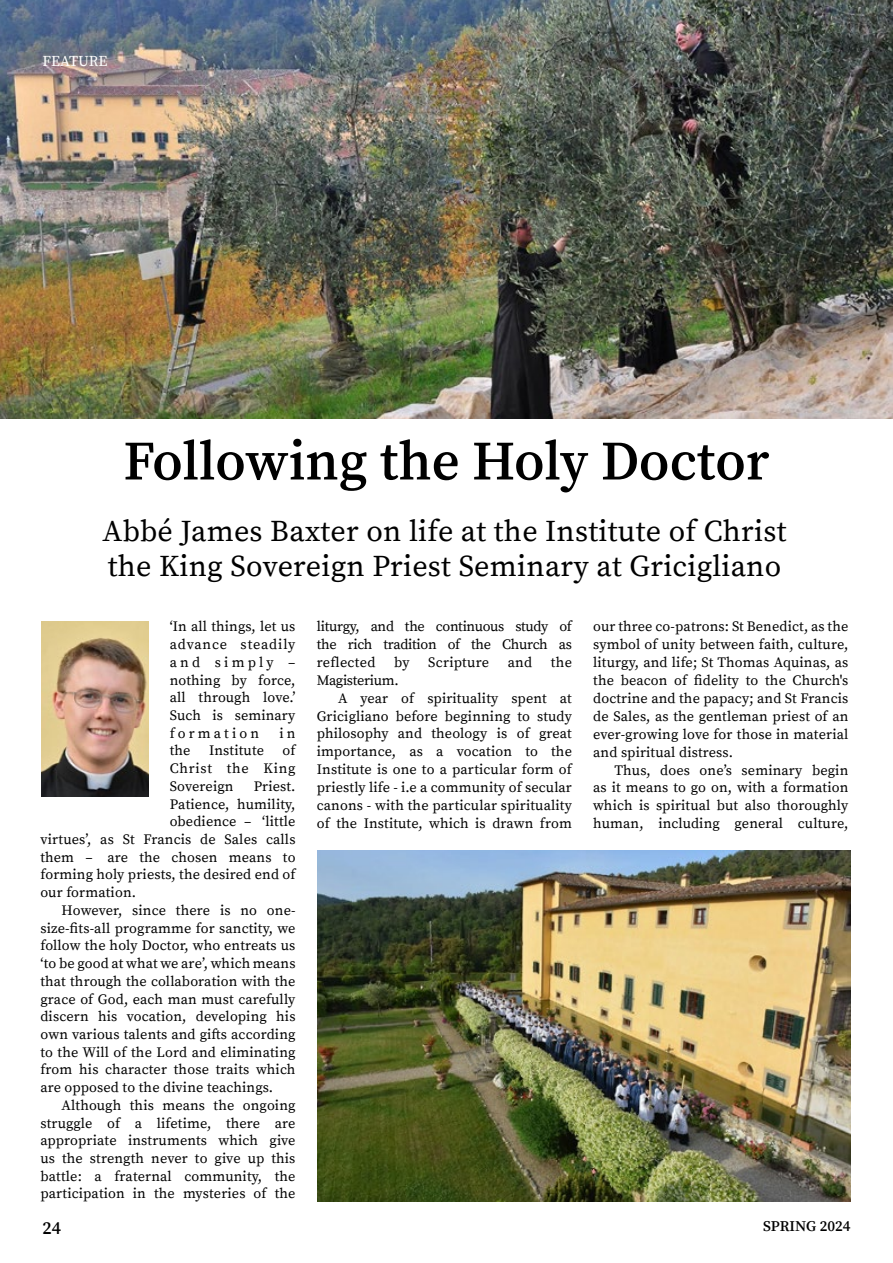
<style>
.page{position:relative;width:893px;height:1263px;background:#fff}
.page>*{position:absolute;margin:0;border:0;box-sizing:border-box;transform-origin:0 0}
.t1{font:600 55.5px "Source Serif Pro";color:#000}
.t2{font:30px/34.5px "Source Serif Pro";letter-spacing:.01em;color:#000}
.t3{font:600 18px "Source Serif Pro";color:#000}
.t4{font:600 15px "Source Serif Pro";color:#000}
.t5{font:15px "Source Serif Pro";letter-spacing:-.01em;color:#fff}
.t6{font:14.25px/17.9px "Source Serif Pro";letter-spacing:.01em;color:#000;text-align:justify}
.t7{font:14.25px "Source Serif Pro";letter-spacing:-.02em;color:#000}
</style>
<div class="page">
<img style="left:0;top:0;width:893px;height:418px">
<img style="left:318px;top:850px;width:532px;height:352px">
<img style="left:42px;top:621px;width:106px;height:175px">
<p class="t5" style="left:43px;top:52px;width:67px">FEATURE</p>
<h1 class="t1" style="left:123px;top:428px;width:648px">Following the Holy Doctor</h1>
<h2 class="t2" style="left:102px;top:515px;width:686px">Abbé James Baxter on life at the Institute of Christ the King Sovereign Priest Seminary at Gricigliano</h2>
<p class="t6" style="left:170px;top:618px;width:127px">‘In all things, let us advance steadily and simply – nothing by force, all through love.’ Such is seminary formation</p>
<p class="t6" style="left:317px;top:618px;width:257px">liturgy, and the continuous study of the rich tradition of the Church as reflected</p>
<p class="t6" style="left:593px;top:618px;width:257px">our three co-patrons: St Benedict, as the symbol of unity between faith, culture, liturgy, and life; St Thomas Aquinas, as the beacon of fidelity to the Church's doctrine and the papacy; and St Francis de Sales, as the gentleman priest of an ever-growing love for those in material and spiritual distress.</p>
<p class="t6" style="left:593px;top:761px;width:257px;text-indent:21px">Thus, does one’s seminary begin as it means to go on, with a formation which is spiritual but also thoroughly human, including general culture,</p>
<p class="t6" style="left:394px;top:654px;width:17px">by</p>
<p class="t6" style="left:428px;top:654px;width:62px">Scripture</p>
<p class="t6" style="left:508px;top:654px;width:26px">and</p>
<p class="t6" style="left:551px;top:654px;width:23px">the</p>
<p class="t7" style="left:317px;top:672px;width:84px">Magisterium.</p>
<p class="t6" style="left:338px;top:690px;width:235px">A year of spirituality spent at</p>
<p class="t6" style="left:317px;top:707px;width:257px">Gricigliano before beginning to study</p>
<p class="t6" style="left:317px;top:725px;width:257px">philosophy and theology is of great</p>
<p class="t6" style="left:317px;top:743px;width:257px">importance, as a vocation to the</p>
<p class="t6" style="left:317px;top:761px;width:257px">Institute is one to a particular form of</p>
<p class="t6" style="left:317px;top:779px;width:257px">priestly life - i.e a community of secular</p>
<p class="t6" style="left:317px;top:797px;width:257px">canons - with the particular spirituality</p>
<p class="t6" style="left:317px;top:814px;width:257px">of the Institute, which is drawn from</p>
<p class="t6" style="left:279px;top:725px;width:18px">in</p>
<p class="t6" style="left:170px;top:742px;width:127px;text-indent:113px">of Christ the King Sovereign</p>
<p class="t6" style="left:170px;top:742px;width:22px">the</p>
<p class="t6" style="left:209px;top:742px;width:57px">Institute</p>
<p class="t6" style="left:254px;top:778px;width:43px">Priest.</p>
<p class="t6" style="left:170px;top:795px;width:127px">Patience, humility,</p>
<p class="t6" style="left:170px;top:813px;width:127px">obedience – ‘little</p>
<p class="t6" style="left:40px;top:831px;width:257px">virtues’, as St Francis de Sales calls</p>
<p class="t6" style="left:40px;top:849px;width:257px">them – are the chosen means to</p>
<p class="t6" style="left:40px;top:866px;width:257px">forming holy priests, the desired end of</p>
<p class="t6" style="left:40px;top:884px;width:97px">our formation.</p>
<p class="t6" style="left:62px;top:902px;width:235px">However, since there is no one-</p>
<p class="t6" style="left:40px;top:919px;width:257px">size-fits-all programme for sanctity, we</p>
<p class="t6" style="left:40px;top:937px;width:257px">follow the holy Doctor, who entreats us</p>
<p class="t6" style="left:40px;top:955px;width:257px">‘to be good at what we are’, which means</p>
<p class="t6" style="left:40px;top:973px;width:257px">that through the collaboration with the</p>
<p class="t6" style="left:40px;top:990px;width:257px">grace of God, each man must carefully</p>
<p class="t6" style="left:40px;top:1008px;width:257px">discern his vocation, developing his</p>
<p class="t6" style="left:40px;top:1026px;width:257px">own various talents and gifts according</p>
<p class="t6" style="left:40px;top:1043px;width:257px">to the Will of the Lord and eliminating</p>
<p class="t6" style="left:40px;top:1061px;width:257px">from his character those traits which</p>
<p class="t6" style="left:40px;top:1079px;width:234px">are opposed to the divine teachings.</p>
<p class="t6" style="left:62px;top:1097px;width:235px">Although this means the ongoing</p>
<p class="t6" style="left:40px;top:1114px;width:257px">struggle of a lifetime, there are</p>
<p class="t6" style="left:40px;top:1132px;width:257px">appropriate instruments which give</p>
<p class="t6" style="left:40px;top:1150px;width:257px">us the strength never to give up this</p>
<p class="t6" style="left:40px;top:1167px;width:257px">battle: a fraternal community, the</p>
<p class="t6" style="left:40px;top:1185px;width:257px">participation in the mysteries of the</p>
<p class="t3" style="left:43px;top:1217px;width:20px">24</p>
<p class="t4" style="left:763px;top:1217px;width:89px">SPRING 2024</p>
</div>
